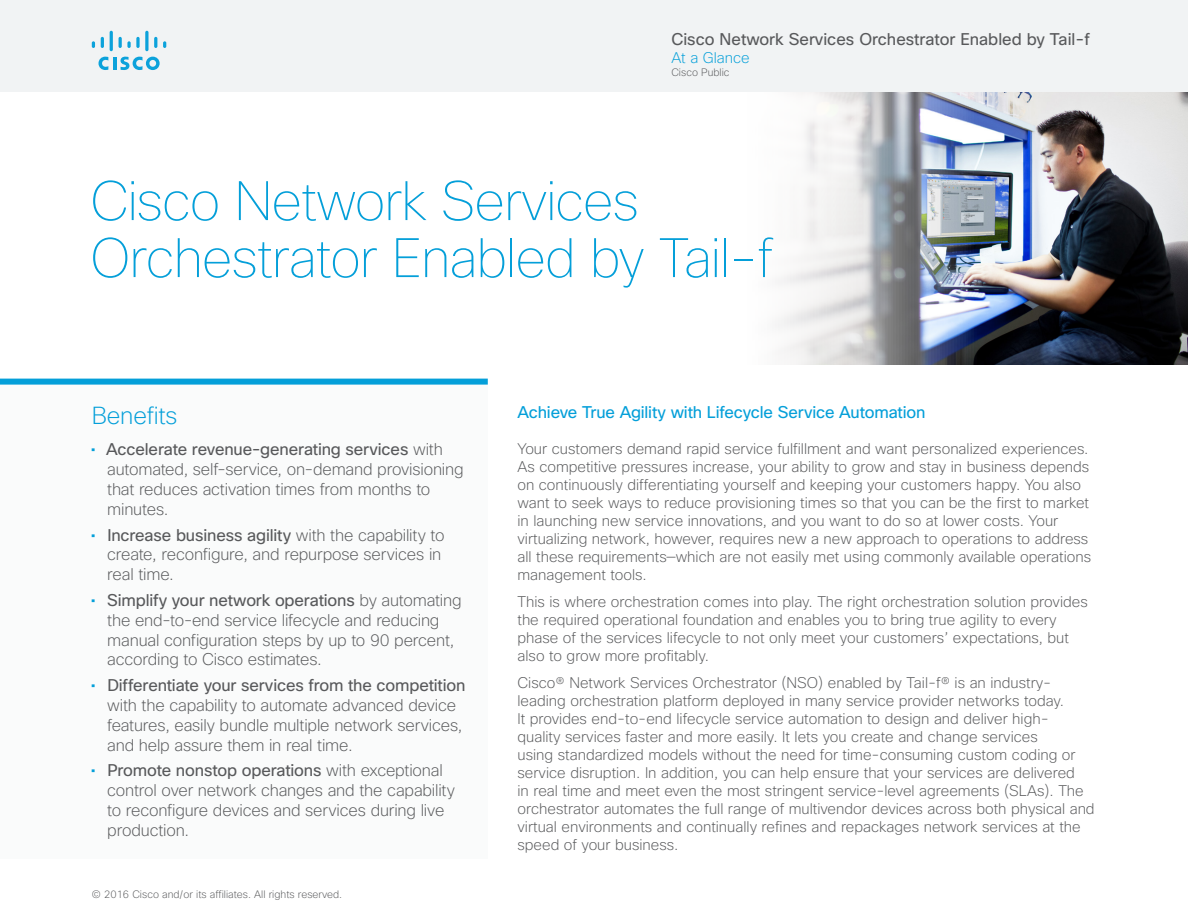
<style>
.page{position:relative;width:1188px;height:918px;background:#fff}
.page>*{position:absolute;margin:0;border:0;box-sizing:border-box;transform-origin:0 0}
.Title_Headline{font:100 54px/57px "Cisco Sans";letter-spacing:-.02em;color:#049fd9}
.Subhead2{font:200 24px "Cisco Sans";letter-spacing:-.01em;color:#049fd9}
.t1{font:200 16.5px/19.8px "Cisco Sans";letter-spacing:-.01em;color:#58595b}
.Subhead3{font:16.5px "Cisco Sans";letter-spacing:-.01em;color:#049fd9}
.t2{font:16.5px "Cisco Sans";color:#58595b}
.Body{font:200 15px/18px "Cisco Sans";color:#58595b}
.t3{font:200 15px "Cisco Sans";color:#049fd9}
.t4{font:200 10.5px "Cisco Sans";color:#58595b}
.s1{font-weight:400;color:#049fd9}
.s2{font-weight:400}
</style>
<div class="page">
<div style="left:0;top:0;width:1188px;height:92px;background:#f1f3f4"></div>
<svg style="left:99px;top:57px;width:61px;height:13px"></svg>
<svg style="left:92px;top:41px;width:3px;height:7px"></svg>
<svg style="left:101px;top:37px;width:3px;height:11px"></svg>
<hr style="left:110px;top:31px;width:3px;height:20px;background:#0ca2db;border-radius:2px">
<svg style="left:119px;top:37px;width:12px;height:11px"></svg>
<svg style="left:136px;top:37px;width:4px;height:11px"></svg>
<svg style="left:145px;top:31px;width:4px;height:20px"></svg>
<svg style="left:154px;top:37px;width:3px;height:11px"></svg>
<svg style="left:163px;top:41px;width:3px;height:7px"></svg>
<div style="left:0;top:384px;width:488px;height:474px;background:#fafbfb"></div>
<div style="left:0;top:379px;width:488px;height:6px;background:#049fd9"></div>
<img style="left:775px;top:92px;width:413px;height:272px">
<p class="t2" style="left:671px;top:28px;width:420px">Cisco Network Services Orchestrator Enabled by Tail-f</p>
<p class="t3" style="left:671px;top:48px;width:80px">At a Glance</p>
<p class="t4" style="left:671px;top:66px;width:60px">Cisco Public</p>
<p class="Title_Headline" style="left:90px;top:172px;width:684px">Cisco Network Services<br>Orchestrator Enabled by Tail-f</p>
<p class="Subhead2" style="left:92px;top:400px;width:87px">Benefits</p>
<p class="t1" style="left:107px;top:440px;width:358px;text-indent:-17px"><span class="s1">•</span> <span class="s2">Accelerate revenue-generating services</span> with automated, self-service, on-demand provisioning that reduces activation times from months to minutes.</p>
<p class="t1" style="left:107px;top:525px;width:339px;text-indent:-17px"><span class="s1">•</span> <span class="s2">Increase business agility</span> with the capability to create, reconfigure, and repurpose services in real time.</p>
<p class="t1" style="left:107px;top:590px;width:356px;text-indent:-17px"><span class="s1">•</span> <span class="s2">Simplify your network operations</span> by automating the end-to-end service lifecycle and reducing manual configuration steps by up to 90 percent, according to Cisco estimates.</p>
<p class="t1" style="left:107px;top:675px;width:360px;text-indent:-16px"><span class="s1">•</span> <span class="s2">Differentiate your services from the competition </span>with the capability to automate advanced device features, easily bundle multiple network services, and help assure them in real time.</p>
<p class="t1" style="left:107px;top:761px;width:349px;text-indent:-17px"><span class="s1">•</span> <span class="s2">Promote nonstop operations</span> with exceptional control over network changes and the capability to reconfigure devices and services during live production.</p>
<p class="t4" style="left:92px;top:887px;width:252px">© 2016 Cisco and/or its affiliates. All rights reserved.</p>
<p class="Subhead3" style="left:518px;top:401px;width:409px">Achieve True Agility with Lifecycle Service Automation</p>
<p class="Body" style="left:518px;top:440px;width:575px">Your customers demand rapid service fulfillment and want personalized experiences.<br>As competitive pressures increase, your ability to grow and stay in business depends on continuously differentiating yourself and keeping your customers happy. You also want to seek ways to reduce provisioning times so that you can be the first to market in launching new service innovations, and you want to do so at lower costs. Your virtualizing network, however, requires new a new approach to operations to address all these requirements—which are not easily met using commonly available operations management tools.</p>
<p class="Body" style="left:518px;top:593px;width:572px">This is where orchestration comes into play. The right orchestration solution provides the required operational foundation and enables you to bring true agility to every phase of the services lifecycle to not only meet your customers’ expectations, but also to grow more profitably.</p>
<p class="Body" style="left:518px;top:674px;width:579px">Cisco® Network Services Orchestrator (NSO) enabled by Tail-f® is an industry&shy;leading orchestration platform deployed in many service provider networks today.<br>It provides end-to-end lifecycle service automation to design and deliver high&shy;quality services faster and more easily. It lets you create and change services<br>using standardized models without the need for time-consuming custom coding or service disruption. In addition, you can help ensure that your services are delivered<br>in real time and meet even the most stringent service-level agreements (SLAs). The orchestrator automates the full range of multivendor devices across both physical and virtual environments and continually refines and repackages network services at the speed of your business.</p>
</div>
